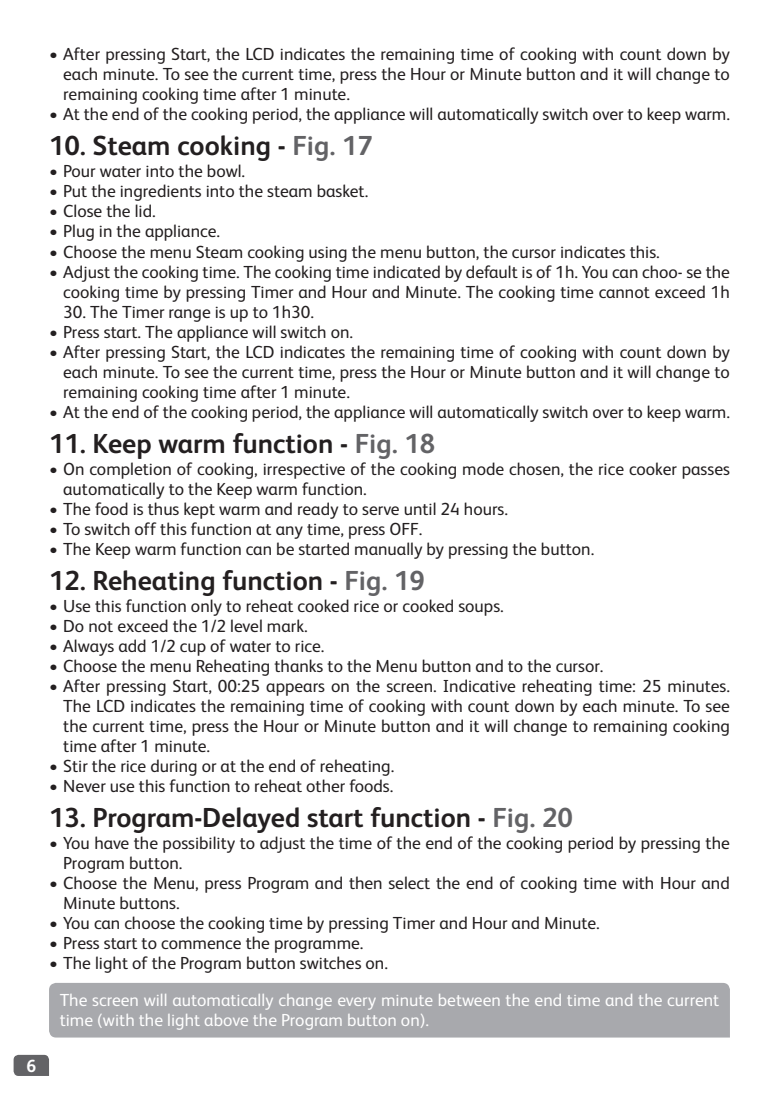
<style>
.page{position:relative;width:779px;height:1104px;background:#fff}
.page>*{position:absolute;margin:0;border:0;box-sizing:border-box;transform-origin:0 0}
.t1{font:700 27.5px "FS Albert";color:#231f20}
.t2{font:17.5px/20px "FS Albert";color:#231f20;text-align:justify}
.t3{font:17.5px/20px "FS Albert";color:#fff}
.t4{font:700 17.5px "FS Albert";color:#fff}
.s1{color:#636366}
</style>
<div class="page">
<svg style="left:14px;top:1054px;width:35px;height:21px"></svg>
<div style="left:49px;top:983px;width:680px;height:54px;background:#a8a9ad"></div>
<p class="t4" style="left:26px;top:1055px;width:11px">6</p>
<p class="t2" style="left:63px;top:44px;width:668px;text-indent:-14px">• After pressing Start, the LCD indicates the remaining time of cooking with count down by each minute. To see the current time, press the Hour or Minute button and it will change to remaining cooking time after 1 minute.</p>
<p class="t2" style="left:49px;top:104px;width:682px">• At the end of the cooking period, the appliance will automatically switch over to keep warm.</p>
<h1 class="t1" style="left:49px;top:130px;width:325px">10. Steam cooking - <span class="s1">Fig. 17</span></h1>
<p class="t2" style="left:49px;top:161px;width:198px">• Pour water into the bowl.</p>
<p class="t2" style="left:49px;top:181px;width:320px">• Put the ingredients into the steam basket.</p>
<p class="t2" style="left:49px;top:201px;width:108px">• Close the lid.</p>
<p class="t2" style="left:49px;top:221px;width:172px">• Plug in the appliance.</p>
<p class="t2" style="left:49px;top:241px;width:612px">• Choose the menu Steam cooking using the menu button, the cursor indicates this.</p>
<p class="t2" style="left:49px;top:261px;width:682px;text-align:right">• Adjust the cooking time. The cooking time indicated by default is of 1h. You can choo- se the cooking time by pressing Timer and Hour and Minute. The cooking time cannot exceed 1h</p>
<p class="t2" style="left:63px;top:301px;width:252px">30. The Timer range is up to 1h30.</p>
<p class="t2" style="left:49px;top:321px;width:305px">• Press start. The appliance will switch on.</p>
<p class="t2" style="left:63px;top:341px;width:668px;text-indent:-14px">• After pressing Start, the LCD indicates the remaining time of cooking with count down by each minute. To see the current time, press the Hour or Minute button and it will change to remaining cooking time after 1 minute.</p>
<p class="t2" style="left:49px;top:401px;width:682px">• At the end of the cooking period, the appliance will automatically switch over to keep warm.</p>
<h1 class="t1" style="left:49px;top:427px;width:387px">11. Keep warm function - <span class="s1">Fig. 18</span></h1>
<p class="t2" style="left:63px;top:458px;width:668px;text-indent:-14px">• On completion of cooking, irrespective of the cooking mode chosen, the rice cooker passes automatically to the Keep warm function.</p>
<p class="t2" style="left:49px;top:498px;width:460px">• The food is thus kept warm and ready to serve until 24 hours.</p>
<p class="t2" style="left:49px;top:518px;width:375px">• To switch off this function at any time, press OFF.</p>
<p class="t2" style="left:49px;top:538px;width:546px">• The Keep warm function can be started manually by pressing the button.</p>
<h1 class="t1" style="left:49px;top:564px;width:377px">12. Reheating function - <span class="s1">Fig. 19</span></h1>
<p class="t2" style="left:49px;top:595px;width:456px">• Use this function only to reheat cooked rice or cooked soups.</p>
<p class="t2" style="left:49px;top:615px;width:260px">• Do not exceed the 1/2 level mark.</p>
<p class="t2" style="left:49px;top:635px;width:277px">• Always add 1/2 cup of water to rice.</p>
<p class="t2" style="left:49px;top:655px;width:555px">• Choose the menu Reheating thanks to the Menu button and to the cursor.</p>
<p class="t2" style="left:63px;top:675px;width:668px;text-indent:-14px">• After pressing Start, 00:25 appears on the screen. Indicative reheating time: 25 minutes.<br>The LCD indicates the remaining time of cooking with count down by each minute. To see the current time, press the Hour or Minute button and it will change to remaining cooking time after 1 minute.</p>
<p class="t2" style="left:49px;top:755px;width:347px">• Stir the rice during or at the end of reheating.</p>
<p class="t2" style="left:49px;top:775px;width:346px">• Never use this function to reheat other foods.</p>
<h1 class="t1" style="left:49px;top:801px;width:525px">13. Program-Delayed start function - <span class="s1">Fig. 20</span></h1>
<p class="t2" style="left:63px;top:833px;width:668px;text-indent:-14px">• You have the possibility to adjust the time of the end of the cooking period by pressing the<br>Program button.</p>
<p class="t2" style="left:63px;top:873px;width:668px;text-indent:-14px">• Choose the Menu, press Program and then select the end of cooking time with Hour and<br>Minute buttons.</p>
<p class="t2" style="left:49px;top:913px;width:552px">• You can choose the cooking time by pressing Timer and Hour and Minute.</p>
<p class="t2" style="left:49px;top:933px;width:316px">• Press start to commence the programme.</p>
<p class="t2" style="left:49px;top:953px;width:340px">• The light of the Program button switches on.</p>
<p class="t3" style="left:60px;top:989px;width:661px">The screen will automatically change every minute between the end time and the current time (with the light above the Program button on).</p>
</div>
